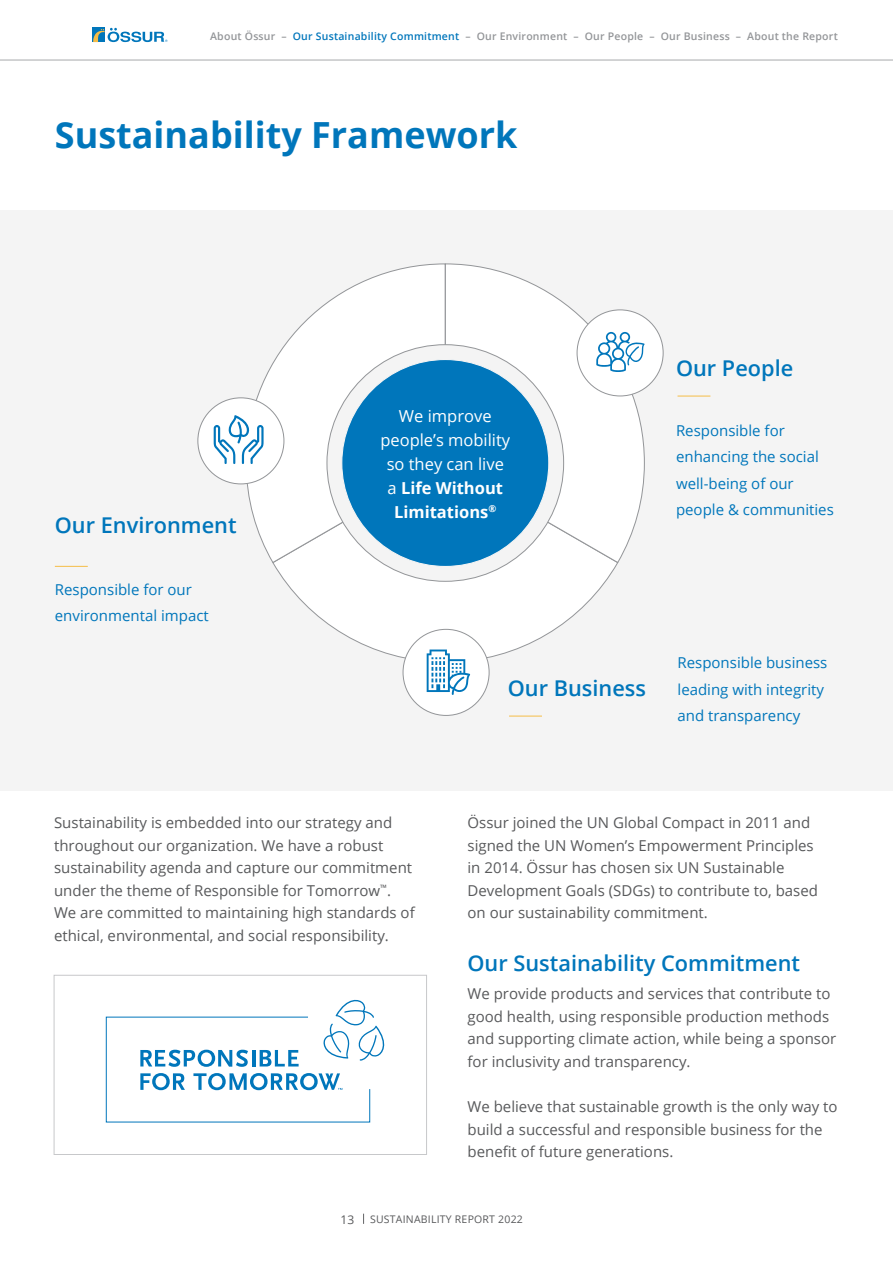
<style>
.page{position:relative;width:893px;height:1263px;background:#fff}
.page>*{position:absolute;margin:0;border:0;box-sizing:border-box;transform-origin:0 0}
.t1{font:700 36px "Open Sans";color:#0076bb}
.t2{font:600 21.75px "Open Sans";color:#0076bb}
.t3{font:16.5px/24px "Open Sans";color:#fff;text-align:center}
.t4{font:15px/22.5px "Open Sans";color:#58595b}
.t5{font:15px/26.4px "Open Sans";color:#0076bb}
.t6{font:12px "Open Sans";color:#58595b}
.t7{font:600 10.5px "Open Sans";letter-spacing:.02em;color:#939598}
.t8{font:10.5px "Open Sans";letter-spacing:.02em;color:#58595b}
.s1{color:#0076bb}
.s2{font-weight:700}
</style>
<div class="page">
<hr style="left:0;top:60px;width:893px;height:1px;background:#a7a9ac">
<svg style="left:92px;top:27px;width:13px;height:16px"></svg>
<div style="left:92px;top:28px;width:13px;height:14px;background:#0076bb"></div>
<svg style="left:93px;top:28px;width:75px;height:14px"></svg>
<div style="left:0;top:211px;width:893px;height:580px;background:#f4f4f4"></div>
<div style="left:54px;top:975px;width:373px;height:180px;background:#fff;border:1px solid #c7c8ca"></div>
<svg style="left:106px;top:999px;width:279px;height:124px"></svg>
<hr style="left:55px;top:566px;width:33px;height:1px;background:#f5bd47">
<svg style="left:272px;top:563px;width:346px;height:99px"></svg>
<svg style="left:246px;top:264px;width:199px;height:299px"></svg>
<svg style="left:445px;top:264px;width:200px;height:299px"></svg>
<div style="left:327px;top:345px;width:237px;height:236px;background:#f4f4f4;border-radius:50%"></div>
<div style="left:342px;top:359px;width:207px;height:207px;background:#0076bb;border-radius:50%"></div>
<div style="left:403px;top:629px;width:86px;height:86px;background:#fff;border-radius:50%"></div>
<svg style="left:427px;top:649px;width:43px;height:46px"></svg>
<div style="left:198px;top:398px;width:86px;height:86px;background:#fff;border-radius:50%"></div>
<svg style="left:214px;top:415px;width:50px;height:49px"></svg>
<div style="left:577px;top:310px;width:86px;height:86px;background:#fff;border-radius:50%"></div>
<svg style="left:596px;top:332px;width:48px;height:40px"></svg>
<hr style="left:509px;top:716px;width:33px;height:1px;background:#f5bd47">
<hr style="left:677px;top:396px;width:33px;height:1px;background:#f5bd47">
<p class="t7" style="left:210px;top:29px;width:629px">About Össur – <span class="s1">Our Sustainability Commitment</span> – Our Environment – Our People – Our Business – About the Report</p>
<h1 class="t1" style="left:55px;top:109px;width:464px">Sustainability Framework</h1>
<h2 class="t2" style="left:55px;top:510px;width:183px">Our Environment</h2>
<p class="t5" style="left:55px;top:576px;width:155px">Responsible for our environmental impact</p>
<p class="t3" style="left:380px;top:403px;width:131px">We improve people’s mobility so they can live a <span class="s2">Life Without<br>Limitations</span><sup>®</sup></p>
<h2 class="t2" style="left:676px;top:353px;width:119px">Our People</h2>
<p class="t5" style="left:676px;top:417px;width:159px">Responsible for enhancing the social well-being of our people &amp; communities</p>
<h2 class="t2" style="left:508px;top:673px;width:140px">Our Business</h2>
<p class="t5" style="left:677px;top:649px;width:151px">Responsible business leading with integrity and transparency</p>
<p class="t4" style="left:54px;top:811px;width:362px">Sustainability is embedded into our strategy and throughout our organization. We have a robust sustainability agenda and capture our commitment under the theme of Responsible for Tomorrow<sup>™</sup>.<br>We are committed to maintaining high standards of ethical, environmental, and social responsibility.</p>
<p class="t4" style="left:467px;top:811px;width:352px">Össur joined the UN Global Compact in 2011 and signed the UN Women’s Empowerment Principles in 2014. Össur has chosen six UN Sustainable Development Goals (SDGs) to contribute to, based on our sustainability commitment.</p>
<h2 class="t2" style="left:467px;top:948px;width:334px">Our Sustainability Commitment</h2>
<p class="t4" style="left:467px;top:982px;width:370px">We provide products and services that contribute to good health, using responsible production methods and supporting climate action, while being a sponsor for inclusivity and transparency.</p>
<p class="t4" style="left:467px;top:1095px;width:371px">We believe that sustainable growth is the only way to build a successful and responsible business for the benefit of future generations.</p>
<p class="t6" style="left:341px;top:1211px;width:15px">13</p>
<p class="t8" style="left:370px;top:1212px;width:154px">SUSTAINABILITY REPORT 2022</p>
</div>
